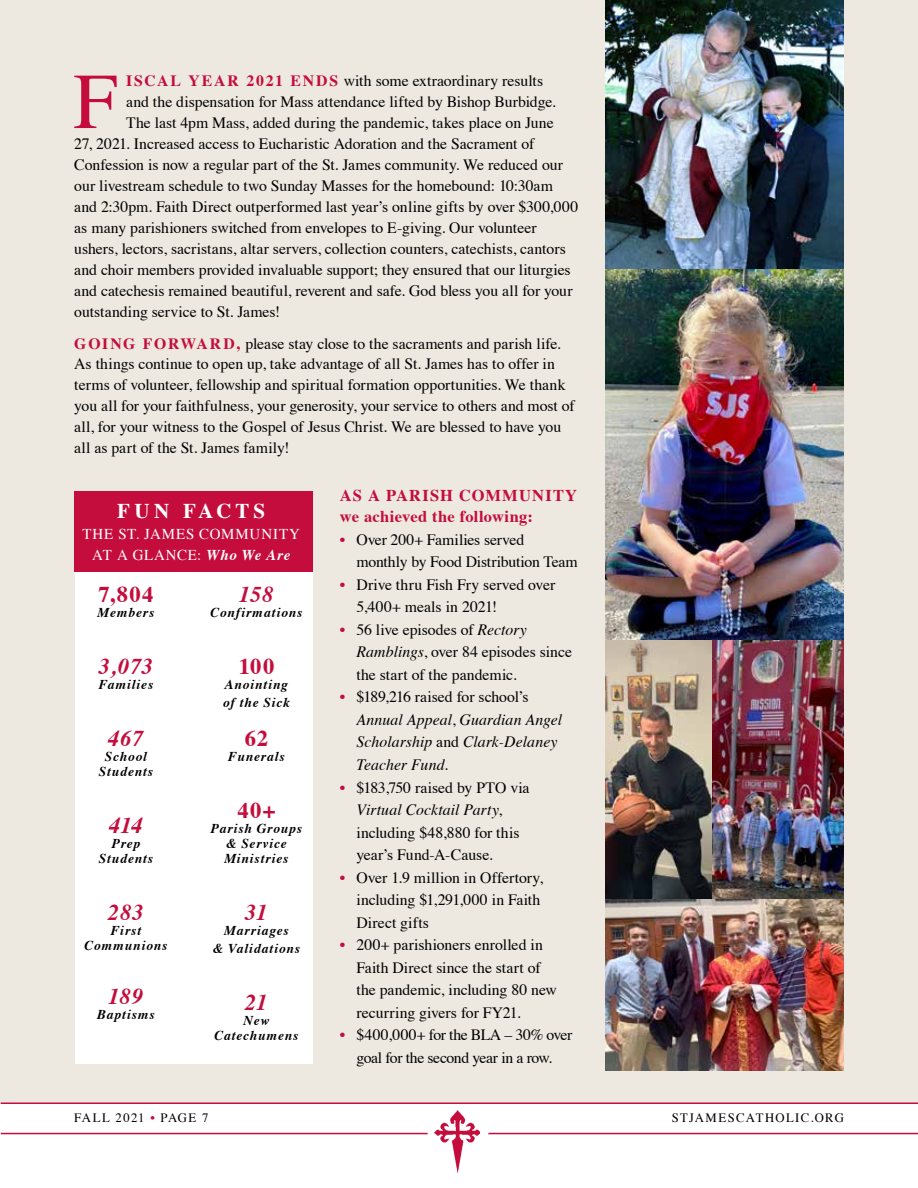
<style>
.page{position:relative;width:918px;height:1188px;background:#fff}
.page>*{position:absolute;margin:0;border:0;box-sizing:border-box;transform-origin:0 0}
.t1{font:79.2px "Times";color:#c40d3c}
.t2{font:italic 700 22.5px "Times";letter-spacing:.02em;color:#c40d3c}
.t3{font:700 22.5px "Times";letter-spacing:.06em;color:#c40d3c}
.t4{font:700 21px "Times";letter-spacing:.19em;color:#fff}
.t5{font:700 16.5px/21px "Times";letter-spacing:.03em;color:#c40d3c}
.t6{font:15.75px/22.5px "Times";letter-spacing:-.005em;color:#000}
.t7{font:italic 15.75px/22.5px "Times";letter-spacing:.01em;color:#000}
.t8{font:15.75px/22.5px "Times";letter-spacing:-.025em;color:#000;text-align:center}
.t9{font:15px/21px "Times";letter-spacing:.055em;color:#fff;text-align:center}
.t10{font:italic 700 13.5px/15px "Times";letter-spacing:.065em;color:#000;text-align:center}
.t11{font:12.75px "Times";letter-spacing:.095em;color:#000}
.s1{font-weight:700;color:#c40d3c}
.s2{font-weight:700;font-style:italic}
.s3{color:#c40d3c}
.s4{font-style:italic}
.s5{font-style:normal;color:#c40d3c}
.s6{font-style:normal}
</style>
<div class="page">
<div style="left:1px;top:0;width:917px;height:1103px;background:#ede9e0"></div>
<hr style="left:1px;top:1102px;width:917px;height:2px;background:#c40d3c">
<hr style="left:1px;top:1133px;width:917px;height:1px;background:#c40d3c">
<div style="left:427px;top:1111px;width:62px;height:39px;background:#fff;border-radius:50%"></div>
<img style="left:435px;top:1111px;width:44px;height:62px">
<div style="left:75px;top:492px;width:238px;height:572px;background:#fff"></div>
<div style="left:74px;top:492px;width:239px;height:80px;background:#c40d3c"></div>
<img style="left:605px;top:0;width:239px;height:269px">
<img style="left:605px;top:269px;width:239px;height:802px">
<h1 class="t1" style="left:73px;top:27px;width:46px">F</h1>
<p class="t6" style="left:126px;top:68px;width:419px"><span class="s1">ISCAL YEAR 2021 ENDS</span> with some extraordinary results</p>
<p class="t6" style="left:126px;top:89px;width:431px">and the dispensation for Mass attendance lifted by Bishop Burbidge.</p>
<p class="t6" style="left:126px;top:110px;width:429px">The last 4pm Mass, added during the pandemic, takes place on June</p>
<p class="t6" style="left:74px;top:131px;width:462px">27, 2021. Increased access to Eucharistic Adoration and the Sacrament of</p>
<p class="t6" style="left:74px;top:152px;width:490px">Confession is now a regular part of the St. James community. We reduced our</p>
<p class="t6" style="left:74px;top:173px;width:480px">our livestream schedule to two Sunday Masses for the homebound: 10:30am</p>
<p class="t6" style="left:74px;top:194px;width:505px">and 2:30pm. Faith Direct outperformed last year’s online gifts by over $300,000</p>
<p class="t6" style="left:74px;top:215px;width:464px">as many parishioners switched from envelopes to E-giving. Our volunteer</p>
<p class="t6" style="left:74px;top:236px;width:493px">ushers, lectors, sacristans, altar servers, collection counters, catechists, cantors</p>
<p class="t6" style="left:74px;top:257px;width:498px">and choir members provided invaluable support; they ensured that our liturgies</p>
<p class="t6" style="left:74px;top:278px;width:500px">and catechesis remained beautiful, reverent and safe. God bless you all for your</p>
<p class="t6" style="left:74px;top:299px;width:207px">outstanding service to St. James!</p>
<p class="t6" style="left:74px;top:331px;width:502px;line-height:21px"><span class="s1">GOING FORWARD,</span> please stay close to the sacraments and parish life.<br>As things continue to open up, take advantage of all St. James has to offer in terms of volunteer, fellowship and spiritual formation opportunities. We thank you all for your faithfulness, your generosity, your service to others and most of all, for your witness to the Gospel of Jesus Christ. We are blessed to have you all as part of the St. James family!</p>
<h3 class="t4" style="left:117px;top:491px;width:149px">FUN FACTS</h3>
<p class="t9" style="left:82px;top:523px;width:219px">THE ST. JAMES COMMUNITY<br>AT A GLANCE: <span class="s2">Who We Are</span></p>
<h2 class="t3" style="left:99px;top:573px;width:56px">7,804</h2>
<p class="t10" style="left:98px;top:604px;width:58px">Members</p>
<h2 class="t2" style="left:239px;top:574px;width:36px">158</h2>
<p class="t10" style="left:211px;top:604px;width:93px">Confirmations</p>
<h2 class="t3" style="left:239px;top:645px;width:37px">100</h2>
<p class="t10" style="left:223px;top:675px;width:68px;line-height:18px;text-align:left">Anointing of the Sick</p>
<h2 class="t3" style="left:245px;top:717px;width:25px">62</h2>
<p class="t10" style="left:228px;top:748px;width:58px">Funerals</p>
<h2 class="t2" style="left:99px;top:646px;width:56px">3,073</h2>
<p class="t10" style="left:99px;top:676px;width:56px">Families</p>
<h2 class="t2" style="left:108px;top:718px;width:37px">467</h2>
<p class="t10" style="left:99px;top:748px;width:56px">School<br>Students</p>
<h2 class="t2" style="left:109px;top:805px;width:35px">414</h2>
<p class="t10" style="left:99px;top:835px;width:56px">Prep<br>Students</p>
<h2 class="t2" style="left:108px;top:892px;width:37px">283</h2>
<p class="t10" style="left:85px;top:922px;width:84px">First<br>Communions</p>
<h2 class="t2" style="left:108px;top:976px;width:37px">189</h2>
<p class="t10" style="left:97px;top:1006px;width:59px">Baptisms</p>
<h2 class="t3" style="left:237px;top:789px;width:40px">40+</h2>
<p class="t10" style="left:211px;top:820px;width:93px">Parish Groups &amp; Service<br>Ministries</p>
<h2 class="t2" style="left:245px;top:892px;width:24px">31</h2>
<p class="t10" style="left:213px;top:921px;width:89px;line-height:18px">Marriages<br>&amp; Validations</p>
<h2 class="t2" style="left:245px;top:982px;width:24px">21</h2>
<p class="t10" style="left:214px;top:1012px;width:86px">New<br>Catechumens</p>
<p class="t5" style="left:340px;top:484px;width:239px">AS A PARISH COMMUNITY we achieved the following:</p>
<p class="t6" style="left:356px;top:527px;width:223px;text-indent:-17px"><span class="s3">•</span> Over 200+ Families served monthly by Food Distribution Team</p>
<p class="t6" style="left:356px;top:572px;width:200px;text-indent:-17px"><span class="s3">•</span> Drive thru Fish Fry served over<br>5,400+ meals in 2021!</p>
<p class="t6" style="left:356px;top:617px;width:217px;text-indent:-17px"><span class="s3">•</span> 56 live episodes of <span class="s4">Rectory<br>Ramblings</span>, over 84 episodes since the start of the pandemic.</p>
<p class="t7" style="left:356px;top:685px;width:207px;text-indent:-17px"><span class="s5">•</span> <span class="s6">$189,216 raised for school’s<br></span>Annual Appeal<span class="s6">,</span> Guardian Angel<br>Scholarship <span class="s6">and</span> Clark-Delaney<br>Teacher Fund<span class="s6">.</span></p>
<p class="t6" style="left:356px;top:775px;width:175px;text-indent:-17px"><span class="s3">•</span> $183,750 raised by PTO via<br><span class="s4">Virtual Cocktail Party</span>, including $48,880 for this year’s Fund-A-Cause.</p>
<p class="t6" style="left:356px;top:865px;width:188px;text-indent:-17px"><span class="s3">•</span> Over 1.9 million in Offertory, including $1,291,000 in Faith<br>Direct gifts</p>
<p class="t6" style="left:356px;top:932px;width:202px;text-indent:-17px"><span class="s3">•</span> 200+ parishioners enrolled in<br>Faith Direct since the start of the pandemic, including 80 new recurring givers for FY21.</p>
<p class="t8" style="left:340px;top:1022px;width:234px"><span class="s3">•</span> $400,000+ for the BLA – 30% over goal for the second year in a row.</p>
<p class="t11" style="left:74px;top:1106px;width:136px">FALL 2021 <span class="s3">•</span> PAGE 7</p>
<p class="t11" style="left:672px;top:1106px;width:174px">STJAMESCATHOLIC.ORG</p>
</div>
